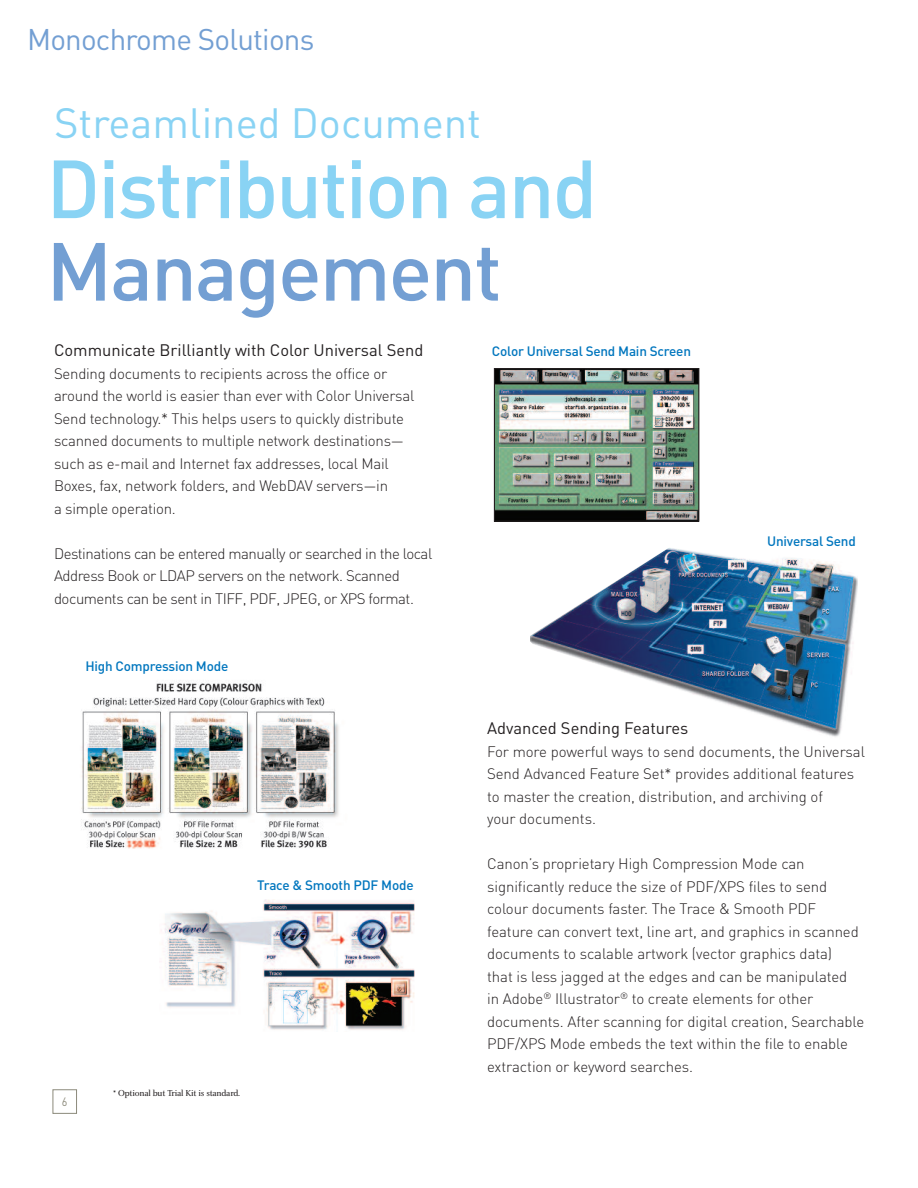
<style>
.page{position:relative;width:918px;height:1188px;background:#fff}
.page>*{position:absolute;margin:0;border:0;box-sizing:border-box;transform-origin:0 0}
.t1{font:500 81px "DIN";letter-spacing:-.025em;color:#89d3f4}
.t2{font:500 81px "DIN";letter-spacing:-.025em;color:#739fd3}
.t3{font:41.85px "DIN";color:#89d3f4}
.t4{font:29.55px "DIN";letter-spacing:-.025em;color:#739fd3}
.t5{font:16.5px "DIN";color:#231f20}
.t6{font:300 15px/22.5px "DIN";letter-spacing:-.015em;color:#231f20}
.t7{font:500 13.5px "DIN";letter-spacing:-.015em;color:#0076be}
.t8{font:12px "DIN";color:#8c8a7b;scale:.9 1}
.t9{font:9px "Charlotte Book Plain";letter-spacing:-.025em;color:#231f20}
</style>
<div class="page">
<div style="left:53px;top:1089px;width:24px;height:25px;border:1px solid #8c8a7b"></div>
<img style="left:81px;top:683px;width:258px;height:166px">
<img style="left:160px;top:899px;width:255px;height:131px">
<img style="left:496px;top:370px;width:201px;height:150px">
<div style="left:494px;top:368px;width:205px;height:154px;border:1px solid #231f20"></div>
<img style="left:531px;top:548px;width:327px;height:189px">
<h3 class="t4" style="left:27px;top:29px;width:289px">Monochrome Solutions</h3>
<h2 class="t3" style="left:54px;top:109px;width:429px">Streamlined Document</h2>
<h1 class="t1" style="left:46px;top:160px;width:553px">Distribution and</h1>
<h1 class="t2" style="left:46px;top:243px;width:457px">Management</h1>
<p class="t5" style="left:54px;top:344px;width:371px">Communicate Brilliantly with Color Universal Send</p>
<p class="t6" style="left:54px;top:364px;width:362px">Sending documents to recipients across the office or around the world is easier than ever with Color Universal Send technology.* This helps users to quickly distribute scanned documents to multiple network destinations— such as e-mail and Internet fax addresses, local Mail Boxes, fax, network folders, and WebDAV servers—in<br>a simple operation.</p>
<p class="t6" style="left:54px;top:544px;width:380px">Destinations can be entered manually or searched in the local<br>Address Book or LDAP servers on the network. Scanned documents can be sent in TIFF, PDF, JPEG, or XPS format.</p>
<p class="t7" style="left:86px;top:661px;width:144px">High Compression Mode</p>
<p class="t7" style="left:492px;top:346px;width:201px">Color Universal Send Main Screen</p>
<p class="t7" style="left:767px;top:536px;width:90px">Universal Send</p>
<p class="t7" style="left:257px;top:881px;width:158px">Trace &amp; Smooth PDF Mode</p>
<p class="t8" style="left:62px;top:1097px;width:8px">6</p>
<p class="t9" style="left:113px;top:1090px;width:129px">* Optional but Trial Kit is standard.</p>
<p class="t5" style="left:487px;top:722px;width:203px">Advanced Sending Features</p>
<p class="t6" style="left:487px;top:742px;width:379px">For more powerful ways to send documents, the Universal Send Advanced Feature Set* provides additional features to master the creation, distribution, and archiving of<br>your documents.</p>
<p class="t6" style="left:487px;top:854px;width:379px">Canon’s proprietary High Compression Mode can significantly reduce the size of PDF/XPS files to send colour documents faster. The Trace &amp; Smooth PDF feature can convert text, line art, and graphics in scanned documents to scalable artwork (vector graphics data)<br>that is less jagged at the edges and can be manipulated<br>in Adobe<sup>®</sup> Illustrator<sup>®</sup> to create elements for other documents. After scanning for digital creation, Searchable PDF/XPS Mode embeds the text within the file to enable extraction or keyword searches.</p>
</div>
